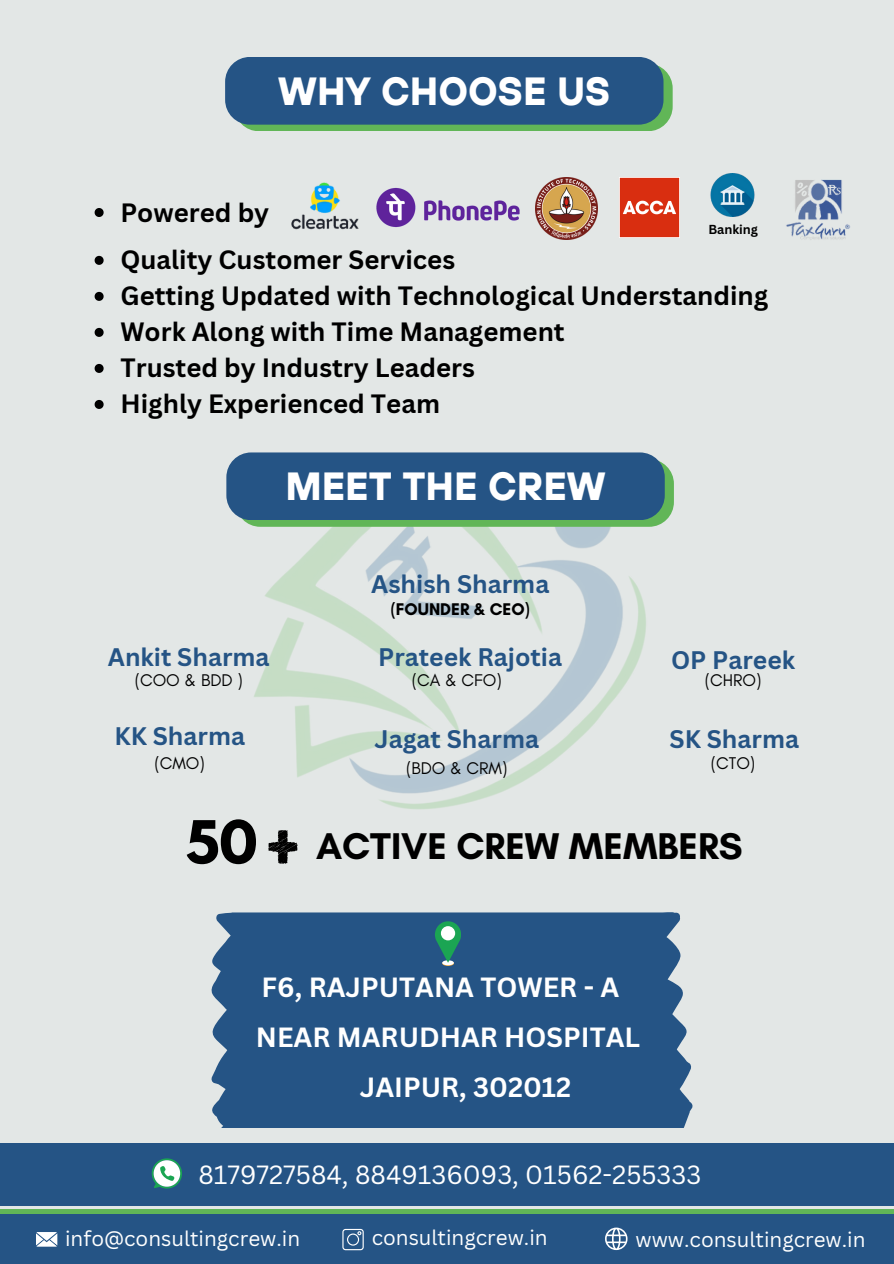
<style>
.page{position:relative;width:894px;height:1264px;background:#fff}
.page>*{position:absolute;margin:0;border:0;box-sizing:border-box;transform-origin:0 0}
.t1{font:700 52.35px "League Spartan";color:#000}
.t2{font:700 39.15px "TT Hoves";color:#fff}
.t3{font:700 37.8px "Glacial Indifference";color:#000}
.t4{font:700 27px "Canva Sans";color:#fff}
.t5{font:700 25.8px "Canva Sans";color:#000}
.t6{font:25.65px "Canva Sans";color:#fff}
.t7{font:700 24.75px "Canva Sans";color:#255485}
.t8{font:20.7px "Canva Sans";color:#fff}
.t9{font:17.25px "Glacial Indifference";color:#000}
.t10{font:700 17.25px "Glacial Indifference";color:#000}
.t11{font:700 12.75px "Canva Sans";color:#000}
</style>
<div class="page">
<div style="left:0;top:0;width:893px;height:1263px;background:#e3e7e6"></div>
<svg style="left:95px;top:208px;width:9px;height:9px"></svg>
<img style="left:230px;top:452px;width:444px;height:399px">
<svg style="left:95px;top:256px;width:9px;height:9px"></svg>
<svg style="left:95px;top:292px;width:9px;height:9px"></svg>
<svg style="left:95px;top:328px;width:9px;height:9px"></svg>
<svg style="left:95px;top:364px;width:9px;height:9px"></svg>
<svg style="left:95px;top:400px;width:9px;height:9px"></svg>
<div style="left:234px;top:64px;width:438px;height:67px;background:#61b657;border-radius:25px"></div>
<div style="left:225px;top:57px;width:438px;height:68px;background:#255485;border-radius:25px"></div>
<div style="left:235px;top:459px;width:438px;height:68px;background:#61b657;border-radius:25px"></div>
<div style="left:226px;top:452px;width:438px;height:68px;background:#255485;border-radius:25px"></div>
<div style="left:0;top:1209px;width:893px;height:54px;background:#61b657"></div>
<div style="left:0;top:1213px;width:893px;height:50px;background:#255485"></div>
<svg style="left:268px;top:830px;width:29px;height:33px"></svg>
<svg style="left:605px;top:1227px;width:22px;height:22px"></svg>
<svg style="left:36px;top:1232px;width:21px;height:14px"></svg>
<svg style="left:342px;top:1228px;width:21px;height:22px"></svg>
<div style="left:0;top:1142px;width:893px;height:63px;background:#255485"></div>
<svg style="left:152px;top:1158px;width:30px;height:30px"></svg>
<div style="left:211px;top:912px;width:482px;height:215px;background:#255485"></div>
<div style="left:442px;top:960px;width:11px;height:5px;background:#fff;border-radius:50%"></div>
<svg style="left:435px;top:921px;width:25px;height:41px"></svg>
<div style="left:441px;top:926px;width:14px;height:14px;background:#fff;border-radius:50%"></div>
<img style="left:378px;top:187px;width:142px;height:41px">
<img style="left:291px;top:182px;width:87px;height:48px">
<img style="left:535px;top:177px;width:62px;height:62px">
<img style="left:786px;top:179px;width:64px;height:61px">
<img style="left:619px;top:177px;width:60px;height:60px">
<img style="left:710px;top:173px;width:45px;height:43px">
<h3 class="t2" style="left:278px;top:66px;width:333px">WHY CHOOSE US</h3>
<h1 class="t5" style="left:120px;top:194px;width:150px">Powered by</h1>
<p class="t5" style="left:120px;top:242px;width:336px">Quality Customer Services</p>
<p class="t5" style="left:120px;top:278px;width:649px">Getting Updated with Technological Understanding</p>
<p class="t5" style="left:120px;top:314px;width:445px">Work Along with Time Management</p>
<p class="t5" style="left:120px;top:350px;width:356px">Trusted by Industry Leaders</p>
<p class="t5" style="left:120px;top:386px;width:321px">Highly Experienced Team</p>
<h2 class="t11" style="left:708px;top:220px;width:51px">Banking</h2>
<p class="t2" style="left:285px;top:461px;width:322px">MEET THE CREW</p>
<p class="t7" style="left:371px;top:566px;width:180px">Ashish Sharma</p>
<p class="t10" style="left:391px;top:598px;width:140px">(FOUNDER &amp; CEO)</p>
<p class="t7" style="left:108px;top:639px;width:163px">Ankit Sharma</p>
<p class="t7" style="left:378px;top:639px;width:185px">Prateek Rajotia</p>
<p class="t7" style="left:671px;top:642px;width:125px">OP Pareek</p>
<h6 class="t9" style="left:135px;top:669px;width:109px">(COO &amp; BDD )</h6>
<h3 class="t9" style="left:704px;top:669px;width:58px">(CHRO)</h3>
<p class="t9" style="left:412px;top:669px;width:91px">(CA &amp; CFO)</p>
<h4 class="t7" style="left:114px;top:718px;width:132px">KK Sharma</h4>
<p class="t7" style="left:669px;top:721px;width:131px">SK Sharma</p>
<p class="t7" style="left:374px;top:721px;width:166px">Jagat Sharma</p>
<h3 class="t9" style="left:154px;top:753px;width:52px">(CMO)</h3>
<p class="t1" style="left:186px;top:816px;width:73px">50</p>
<h1 class="t9" style="left:406px;top:757px;width:103px">(BDO &amp; CRM)</h1>
<p class="t9" style="left:710px;top:753px;width:46px">(CTO)</p>
<h3 class="t3" style="left:316px;top:822px;width:428px">ACTIVE CREW MEMBERS</h3>
<h3 class="t4" style="left:261px;top:968px;width:359px">F6, RAJPUTANA TOWER - A</h3>
<p class="t4" style="left:256px;top:1018px;width:385px">NEAR MARUDHAR HOSPITAL</p>
<p class="t4" style="left:360px;top:1068px;width:213px">JAIPUR, 302012</p>
<p class="t6" style="left:198px;top:1156px;width:504px">8179727584, 8849136093, 01562-255333</p>
<h3 class="t8" style="left:371px;top:1223px;width:177px">consultingcrew.in</h3>
<p class="t8" style="left:65px;top:1223px;width:236px">info@consultingcrew.in</p>
<h3 class="t8" style="left:635px;top:1224px;width:231px">www.consultingcrew.in</h3>
</div>
